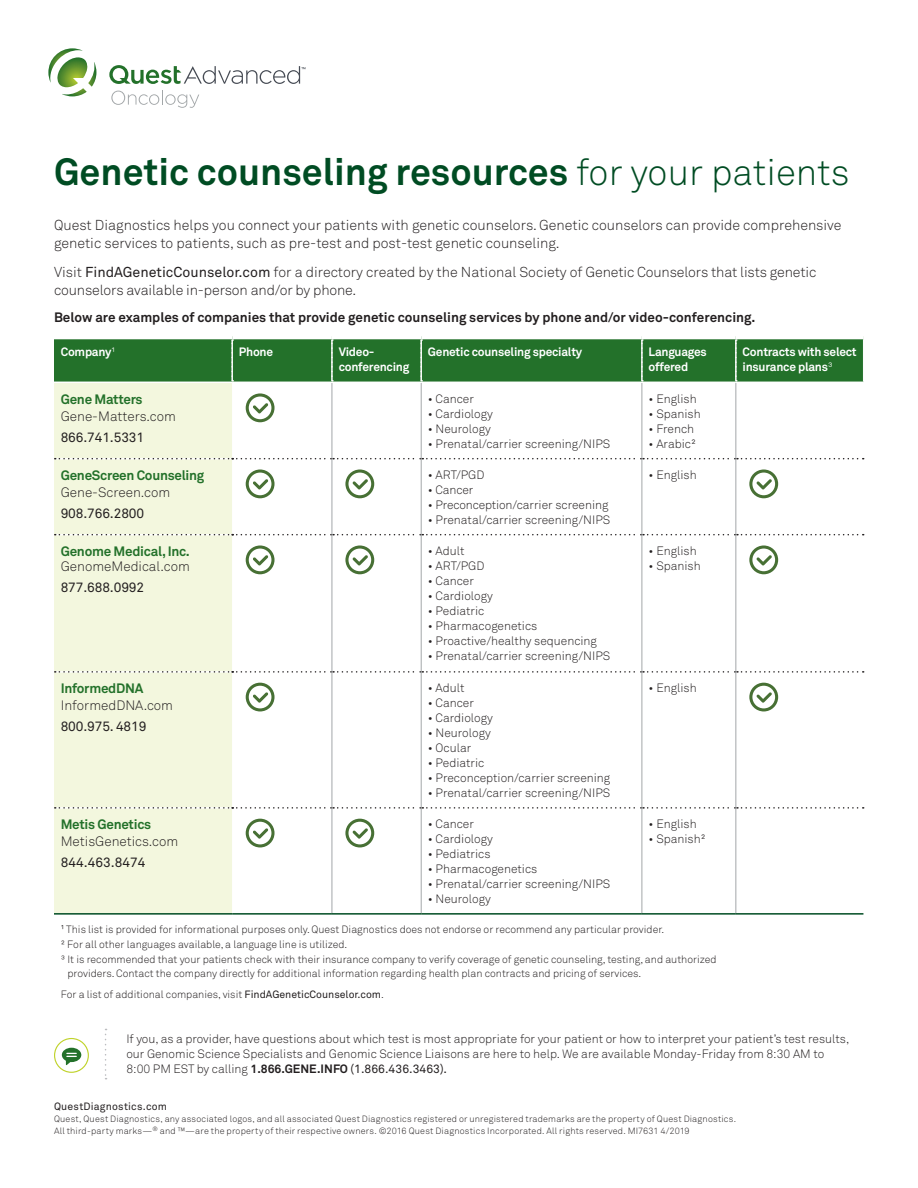
<style>
.page{position:relative;width:918px;height:1188px;background:#fff}
.page>*{position:absolute;margin:0;border:0;box-sizing:border-box;transform-origin:0 0}
.t1{font:700 37.5px "Akkurat Pro";color:#004c23}
.t2{font:300 14.25px/18px "Akkurat Pro";color:#231f20}
.t3{font:700 13.5px "Akkurat Pro";color:#231f20}
.t4{font:300 13.5px "Akkurat Pro";color:#231f20}
.t5{font:700 13.5px "Akkurat Pro";letter-spacing:-.02em;color:#23712a}
.t6{font:13.5px "Akkurat Pro";letter-spacing:-.01em;color:#231f20}
.t7{font:300 12px/15px "Akkurat Pro";color:#231f20}
.t8{font:700 12px/15px "Akkurat Pro";letter-spacing:-.02em;color:#fff}
.t9{font:300 10.5px/15px "Akkurat Pro";color:#231f20}
.t10{font:10.5px "Akkurat Pro";letter-spacing:.02em;color:#231f20}
.t11{font:300 9px/12px "Akkurat Pro";letter-spacing:.02em;color:#231f20}
.s1{font-weight:300;font-size:36.75px}
.s2{font-weight:400}
.s3{font-weight:300}
.s4{font-size:11.25px}
.s5{font-weight:700}
</style>
<div class="page">
<div style="left:54px;top:383px;width:178px;height:530px;background:#f3f7de"></div>
<svg style="left:232px;top:383px;width:631px;height:530px"></svg>
<svg style="left:55px;top:458px;width:809px;height:1px"></svg>
<svg style="left:55px;top:534px;width:809px;height:1px"></svg>
<svg style="left:55px;top:671px;width:809px;height:2px"></svg>
<svg style="left:55px;top:807px;width:809px;height:2px"></svg>
<svg style="left:54px;top:336px;width:809px;height:46px;background:#377e3d"></svg>
<hr style="left:332px;top:383px;width:1px;height:76px;background:#a3a7a9">
<hr style="left:332px;top:459px;width:1px;height:76px;background:#a3a7a9">
<hr style="left:332px;top:535px;width:1px;height:137px;background:#a3a7a9">
<hr style="left:332px;top:672px;width:1px;height:136px;background:#a3a7a9">
<hr style="left:332px;top:808px;width:1px;height:105px;background:#a3a7a9">
<hr style="left:421px;top:383px;width:1px;height:76px;background:#a3a7a9">
<hr style="left:421px;top:459px;width:1px;height:76px;background:#a3a7a9">
<hr style="left:421px;top:535px;width:1px;height:137px;background:#a3a7a9">
<hr style="left:421px;top:672px;width:1px;height:136px;background:#a3a7a9">
<hr style="left:421px;top:808px;width:1px;height:105px;background:#a3a7a9">
<hr style="left:642px;top:383px;width:1px;height:76px;background:#a3a7a9">
<hr style="left:642px;top:459px;width:1px;height:76px;background:#a3a7a9">
<hr style="left:642px;top:535px;width:1px;height:137px;background:#a3a7a9">
<hr style="left:642px;top:672px;width:1px;height:136px;background:#a3a7a9">
<hr style="left:642px;top:808px;width:1px;height:105px;background:#a3a7a9">
<hr style="left:735px;top:383px;width:1px;height:76px;background:#a3a7a9">
<hr style="left:735px;top:459px;width:1px;height:76px;background:#a3a7a9">
<hr style="left:735px;top:535px;width:1px;height:137px;background:#a3a7a9">
<hr style="left:735px;top:672px;width:1px;height:136px;background:#a3a7a9">
<hr style="left:735px;top:808px;width:1px;height:105px;background:#a3a7a9">
<hr style="left:54px;top:913px;width:178px;height:2px;background:#004c23">
<hr style="left:232px;top:913px;width:100px;height:2px;background:#004c23">
<hr style="left:332px;top:913px;width:89px;height:2px;background:#004c23">
<hr style="left:421px;top:913px;width:221px;height:2px;background:#004c23">
<hr style="left:642px;top:913px;width:94px;height:2px;background:#004c23">
<hr style="left:736px;top:913px;width:127px;height:2px;background:#004c23">
<svg style="left:246px;top:393px;width:29px;height:29px"></svg>
<svg style="left:246px;top:469px;width:29px;height:29px"></svg>
<svg style="left:345px;top:469px;width:29px;height:29px"></svg>
<svg style="left:749px;top:469px;width:29px;height:29px"></svg>
<svg style="left:246px;top:545px;width:29px;height:29px"></svg>
<svg style="left:345px;top:545px;width:29px;height:29px"></svg>
<svg style="left:749px;top:545px;width:29px;height:29px"></svg>
<svg style="left:246px;top:683px;width:29px;height:28px"></svg>
<svg style="left:749px;top:683px;width:29px;height:28px"></svg>
<svg style="left:246px;top:819px;width:29px;height:28px"></svg>
<svg style="left:345px;top:819px;width:29px;height:28px"></svg>
<svg style="left:48px;top:48px;width:48px;height:48px"></svg>
<svg style="left:109px;top:65px;width:196px;height:19px"></svg>
<svg style="left:111px;top:90px;width:88px;height:18px"></svg>
<svg style="left:105px;top:1029px;width:2px;height:50px"></svg>
<svg style="left:62px;top:1048px;width:19px;height:17px"></svg>
<div style="left:54px;top:1038px;width:35px;height:35px;border:1px solid #c0d32b;border-radius:50%"></div>
<h1 class="t1" style="left:54px;top:149px;width:797px">Genetic counseling resources <span class="s1">for your patients</span></h1>
<p class="t2" style="left:54px;top:216px;width:789px">Quest Diagnostics helps you connect your patients with genetic counselors. Genetic counselors can provide comprehensive genetic services to patients, such as pre-test and post-test genetic counseling.</p>
<p class="t2" style="left:54px;top:263px;width:764px">Visit <span class="s2">FindAGeneticCounselor.com</span> for a directory created by the National Society of Genetic Counselors that lists genetic counselors available in-person and/or by phone.</p>
<p class="t3" style="left:54px;top:309px;width:703px">Below are examples of companies that provide genetic counseling services by phone and/or video-conferencing.</p>
<p class="t8" style="left:61px;top:345px;width:56px">Company<span class="s3">¹</span></p>
<p class="t8" style="left:239px;top:345px;width:36px">Phone</p>
<p class="t8" style="left:339px;top:345px;width:72px">Video&shy;conferencing</p>
<p class="t8" style="left:428px;top:345px;width:156px">Genetic counseling specialty</p>
<p class="t8" style="left:649px;top:345px;width:60px">Languages offered</p>
<p class="t8" style="left:743px;top:345px;width:116px">Contracts with select insurance plans<span class="s3">³</span></p>
<p class="t5" style="left:61px;top:391px;width:83px">Gene Matters</p>
<p class="t4" style="left:61px;top:408px;width:117px">Gene-Matters.com</p>
<p class="t6" style="left:61px;top:429px;width:85px">866.741.5331</p>
<p class="t7" style="left:428px;top:391px;width:48px">• Cancer</p>
<p class="t7" style="left:428px;top:406px;width:67px">• Cardiology</p>
<p class="t7" style="left:428px;top:421px;width:65px">• Neurology</p>
<p class="t7" style="left:428px;top:436px;width:184px">• Prenatal/carrier screening/NIPS</p>
<p class="t7" style="left:649px;top:391px;width:50px">• English</p>
<p class="t7" style="left:649px;top:406px;width:54px">• Spanish</p>
<p class="t7" style="left:649px;top:421px;width:47px">• French</p>
<p class="t7" style="left:649px;top:436px;width:49px">• Arabic²</p>
<p class="t5" style="left:61px;top:467px;width:145px">GeneScreen Counseling</p>
<p class="t4" style="left:61px;top:484px;width:111px">Gene-Screen.com</p>
<p class="t6" style="left:61px;top:505px;width:85px">908.766.2800</p>
<p class="t5" style="left:61px;top:543px;width:130px">Genome Medical, Inc.</p>
<p class="t4" style="left:61px;top:558px;width:131px">GenomeMedical.com</p>
<p class="t6" style="left:61px;top:579px;width:85px">877.688.0992</p>
<p class="t5" style="left:61px;top:680px;width:84px">InformedDNA</p>
<p class="t4" style="left:61px;top:697px;width:114px">InformedDNA.com</p>
<p class="t6" style="left:61px;top:718px;width:87px">800.975. 4819</p>
<p class="t5" style="left:61px;top:816px;width:92px">Metis Genetics</p>
<p class="t4" style="left:61px;top:833px;width:119px">MetisGenetics.com</p>
<p class="t6" style="left:61px;top:854px;width:86px">844.463.8474</p>
<p class="t7" style="left:428px;top:467px;width:58px">• ART/PGD</p>
<p class="t7" style="left:428px;top:482px;width:47px">• Cancer</p>
<p class="t7" style="left:428px;top:497px;width:182px">• Preconception/carrier screening</p>
<p class="t7" style="left:428px;top:512px;width:184px">• Prenatal/carrier screening/NIPS</p>
<p class="t7" style="left:428px;top:543px;width:38px">• Adult</p>
<p class="t7" style="left:428px;top:558px;width:58px">• ART/PGD</p>
<p class="t7" style="left:428px;top:573px;width:48px">• Cancer</p>
<p class="t7" style="left:428px;top:588px;width:67px">• Cardiology</p>
<p class="t7" style="left:428px;top:603px;width:58px">• Pediatric</p>
<p class="t7" style="left:428px;top:618px;width:111px">• Pharmacogenetics</p>
<p class="t7" style="left:428px;top:633px;width:171px">• Proactive/healthy sequencing</p>
<p class="t7" style="left:428px;top:648px;width:184px">• Prenatal/carrier screening/NIPS</p>
<p class="t7" style="left:428px;top:680px;width:38px">• Adult</p>
<p class="t7" style="left:428px;top:695px;width:48px">• Cancer</p>
<p class="t7" style="left:428px;top:710px;width:67px">• Cardiology</p>
<p class="t7" style="left:428px;top:725px;width:65px">• Neurology</p>
<p class="t7" style="left:428px;top:740px;width:45px">• Ocular</p>
<p class="t7" style="left:428px;top:755px;width:58px">• Pediatric</p>
<p class="t7" style="left:428px;top:770px;width:184px">• Preconception/carrier screening</p>
<p class="t7" style="left:428px;top:785px;width:184px">• Prenatal/carrier screening/NIPS</p>
<p class="t7" style="left:428px;top:816px;width:48px">• Cancer</p>
<p class="t7" style="left:428px;top:831px;width:67px">• Cardiology</p>
<p class="t7" style="left:428px;top:846px;width:64px">• Pediatrics</p>
<p class="t7" style="left:428px;top:861px;width:111px">• Pharmacogenetics</p>
<p class="t7" style="left:428px;top:876px;width:184px">• Prenatal/carrier screening/NIPS</p>
<p class="t7" style="left:428px;top:891px;width:65px">• Neurology</p>
<p class="t7" style="left:649px;top:467px;width:50px">• English</p>
<p class="t7" style="left:649px;top:543px;width:50px">• English</p>
<p class="t7" style="left:649px;top:558px;width:54px">• Spanish</p>
<p class="t7" style="left:649px;top:680px;width:50px">• English</p>
<p class="t7" style="left:649px;top:816px;width:50px">• English</p>
<p class="t7" style="left:649px;top:831px;width:59px">• Spanish²</p>
<p class="t9" style="left:61px;top:922px;width:657px"><span class="s4">¹</span> This list is provided for informational purposes only. Quest Diagnostics does not endorse or recommend any particular provider.<br>² For all other languages available, a language line is utilized.<br>³ It is recommended that your patients check with their insurance company to verify coverage of genetic counseling, testing, and authorized</p>
<p class="t9" style="left:61px;top:963px;width:582px;line-height:21px;text-indent:7px">providers. Contact the company directly for additional information regarding health plan contracts and pricing of services.<br>For a list of additional companies, visit <span class="s2">FindAGeneticCounselor.com</span>.</p>
<p class="t7" style="left:126px;top:1032px;width:724px">If you, as a provider, have questions about which test is most appropriate for your patient or how to interpret your patient’s test results, our Genomic Science Specialists and Genomic Science Liaisons are here to help. We are available Monday-Friday from 8:30 AM to<br>8:00 PM EST by calling <span class="s5">1.866.GENE.INFO</span> <span class="s2">(1.866.436.3463).</span></p>
<p class="t10" style="left:54px;top:1100px;width:115px">QuestDiagnostics.com</p>
<p class="t11" style="left:54px;top:1113px;width:684px">Quest, Quest Diagnostics, any associated logos, and all associated Quest Diagnostics registered or unregistered trademarks are the property of Quest Diagnostics.<br>All third-party marks—<sup>®</sup> and ™—are the property of their respective owners. ©2016 Quest Diagnostics Incorporated. All rights reserved. MI7631 4/2019</p>
</div>
